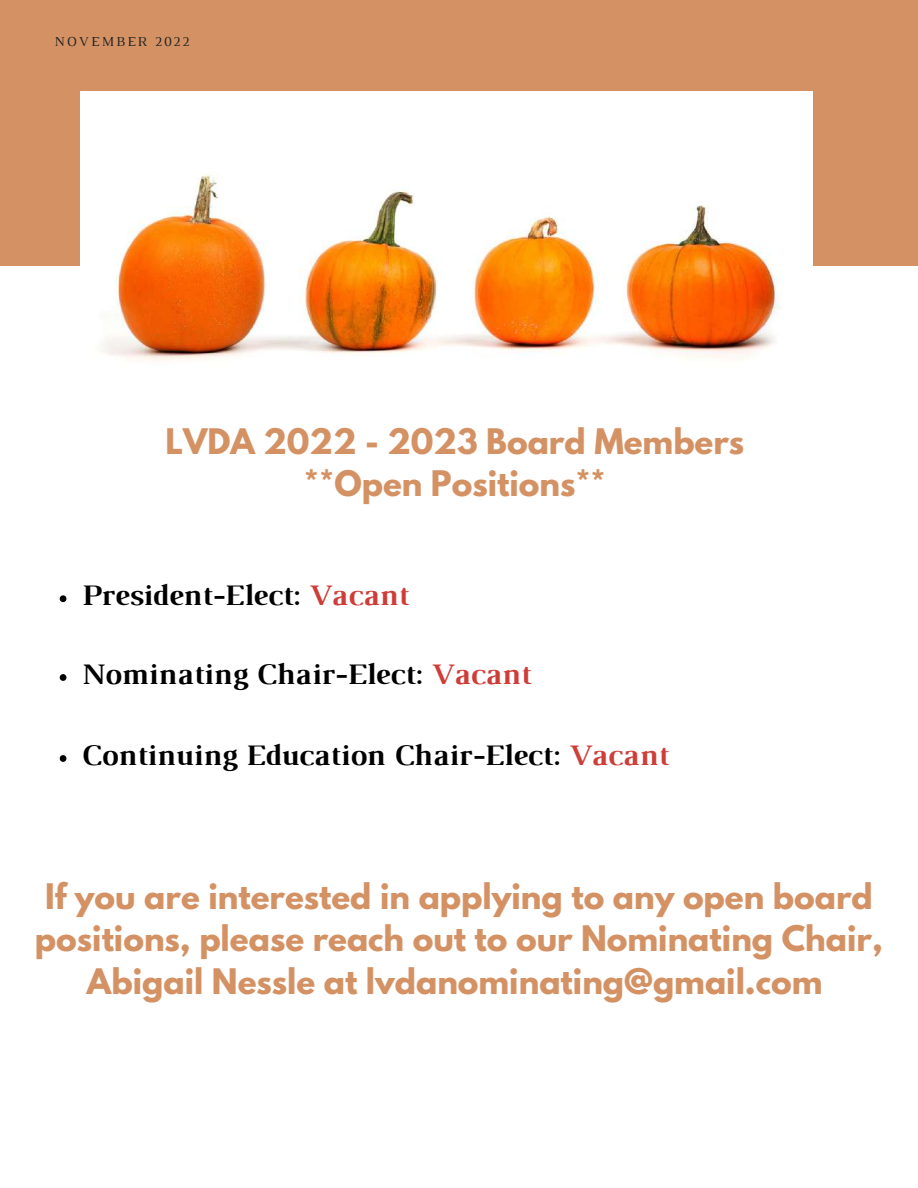
<style>
.page{position:relative;width:918px;height:1188px;background:#fff}
.page>*{position:absolute;margin:0;border:0;box-sizing:border-box;transform-origin:0 0}
.t1{font:700 31.2px/42.8px "League Spartan";color:#d49264;text-align:center}
.t2{font:700 30.3px "Luthier";color:#000}
.t3{font:13.95px "Luthier";letter-spacing:.14em;color:#222}
.s1{color:#cf3d38}
</style>
<div class="page">
<svg style="left:60px;top:595px;width:6px;height:7px"></svg>
<svg style="left:60px;top:674px;width:6px;height:7px"></svg>
<svg style="left:60px;top:755px;width:6px;height:7px"></svg>
<div style="left:0;top:0;width:918px;height:266px;background:#d49264"></div>
<img style="left:80px;top:92px;width:733px;height:269px">
<p class="t3" style="left:55px;top:36px;width:137px">NOVEMBER 2022</p>
<p class="t1" style="left:165px;top:424px;width:580px">LVDA 2022 - 2023 Board Members **Open Positions**</p>
<p class="t2" style="left:81px;top:585px;width:329px">President-Elect: <span class="s1">Vacant</span></p>
<p class="t2" style="left:81px;top:663px;width:451px">Nominating Chair-Elect: <span class="s1">Vacant</span></p>
<p class="t2" style="left:81px;top:744px;width:588px">Continuing Education Chair-Elect: <span class="s1">Vacant</span></p>
<p class="t1" style="left:35px;top:879px;width:850px">If you are interested in applying to any open board positions, please reach out to our Nominating Chair,<br>Abigail Nessle at lvdanominating@gmail.com</p>
</div>
